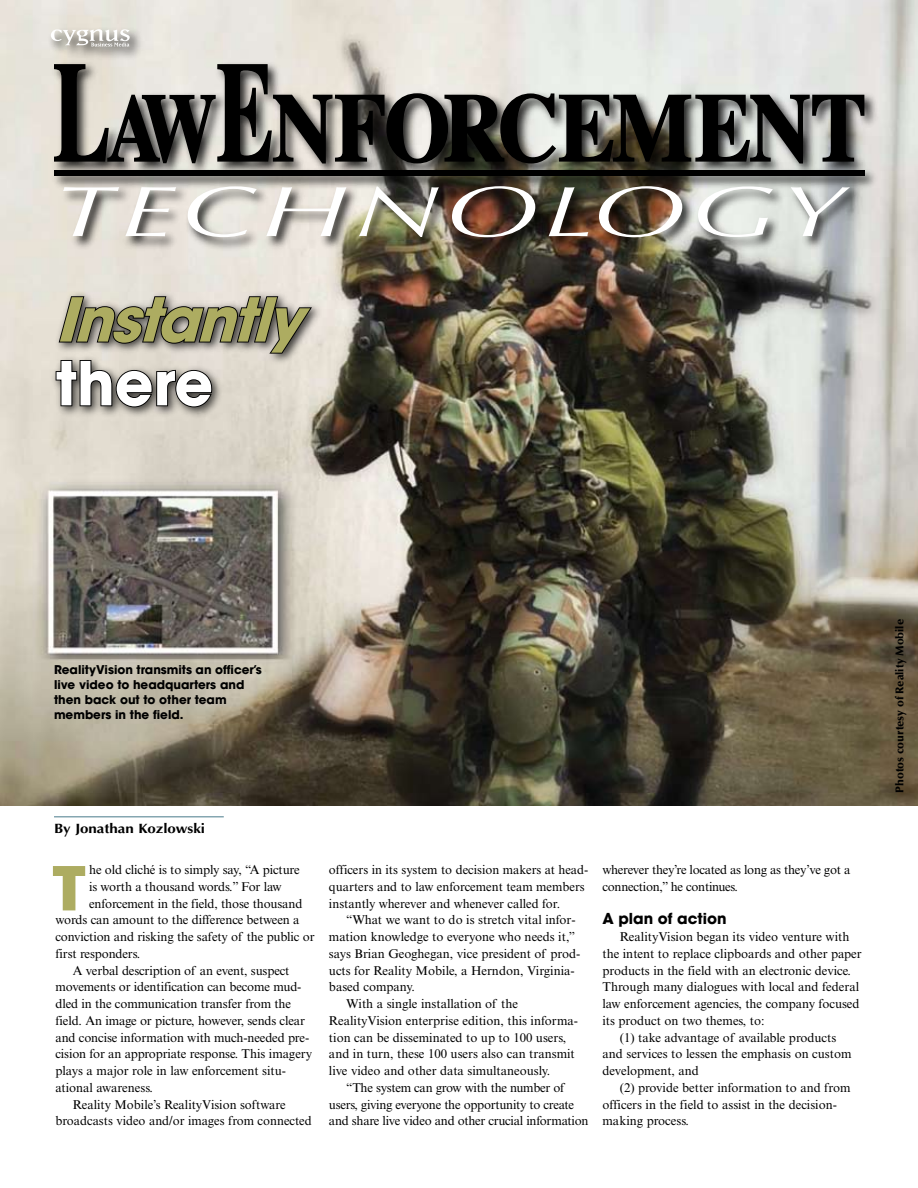
<style>
.page{position:relative;width:918px;height:1188px;background:#fff}
.page>*{position:absolute;margin:0;border:0;box-sizing:border-box;transform-origin:0 0}
.t1{font:italic 700 60px "ITC Avant Garde Std";color:#adac61}
.t2{font:700 60px "ITC Avant Garde Std";color:#fff}
.t3{font:700 60px "ITC Avant Garde Std";color:#adac61;scale:1.12 1}
.t4{font:700 15px "ITC Avant Garde Std";color:#000}
.t5{font:700 13.5px "Optima LT Std";color:#000;scale:1.12 1}
.t6{font:12.75px/16.8px "Times New Roman MT Std";color:#000}
.t7{font:12.75px/16.8px "Times New Roman MT Std";letter-spacing:-.02em;color:#000}
.t8{font:700 12px/15px "ITC Avant Garde Std";color:#000}
.t9{font:900 11.25px "Optima LT Std";color:#000}
</style>
<div class="page">
<img style="left:0;top:0;width:918px;height:806px">
<div style="left:49px;top:290px;width:274px;height:130px;background:#000;opacity:.75"></div>
<svg style="left:55px;top:295px;width:259px;height:113px;background:#918d86"></svg>
<hr style="left:54px;top:816px;width:170px;height:2px;background:#85a6b1">
<div style="left:50px;top:61px;width:830px;height:191px;background:#000;opacity:.85"></div>
<svg style="left:54px;top:64px;width:811px;height:100px;background:#7c7c77"></svg>
<svg style="left:63px;top:187px;width:56px;height:49px"></svg>
<svg style="left:125px;top:187px;width:51px;height:49px"></svg>
<svg style="left:188px;top:186px;width:69px;height:51px"></svg>
<svg style="left:266px;top:187px;width:80px;height:49px"></svg>
<svg style="left:359px;top:187px;width:80px;height:50px"></svg>
<svg style="left:452px;top:186px;width:83px;height:51px"></svg>
<svg style="left:549px;top:187px;width:39px;height:49px"></svg>
<img style="left:599px;top:186px;width:83px;height:51px">
<svg style="left:698px;top:186px;width:75px;height:51px"></svg>
<svg style="left:791px;top:187px;width:59px;height:49px"></svg>
<div style="left:54px;top:171px;width:811px;height:5px;background:#000"></div>
<div style="left:47px;top:25px;width:97px;height:36px;background:#000;opacity:.85"></div>
<svg style="left:51px;top:29px;width:79px;height:18px"></svg>
<h1 class="t1" style="left:56px;top:281px;width:268px">Instantly</h1>
<h1 class="t2" style="left:56px;top:344px;width:159px">there</h1>
<p class="t8" style="left:54px;top:662px;width:209px">RealityVision transmits an officer’s live video to headquarters and then back out to other team members in the field.</p>
<p class="t5" style="left:54px;top:821px;width:136px">By Jonathan Kozlowski</p>
<p class="t6" style="left:89px;top:862px;width:212px">he old cliché is to simply say, “A picture</p>
<p class="t6" style="left:89px;top:878px;width:194px">is worth a thousand words.” For law</p>
<p class="t6" style="left:89px;top:895px;width:215px">enforcement in the field, those thousand</p>
<p class="t6" style="left:56px;top:912px;width:246px">words can amount to the difference between a</p>
<p class="t6" style="left:56px;top:929px;width:261px">conviction and risking the safety of the public or</p>
<p class="t6" style="left:56px;top:945px;width:86px">first responders.</p>
<p class="t6" style="left:73px;top:962px;width:218px">A verbal description of an event, suspect</p>
<p class="t6" style="left:56px;top:979px;width:248px">movements or identification can become mud-</p>
<p class="t6" style="left:56px;top:995px;width:237px">dled in the communication transfer from the</p>
<p class="t6" style="left:56px;top:1012px;width:251px">field. An image or picture, however, sends clear</p>
<p class="t6" style="left:56px;top:1029px;width:255px">and concise information with much-needed pre-</p>
<p class="t6" style="left:56px;top:1046px;width:258px">cision for an appropriate response. This imagery</p>
<p class="t6" style="left:56px;top:1062px;width:232px">plays a major role in law enforcement situ-</p>
<p class="t6" style="left:56px;top:1079px;width:99px">ational awareness.</p>
<p class="t6" style="left:73px;top:1096px;width:214px">Reality Mobile’s RealityVision software</p>
<p class="t6" style="left:56px;top:1113px;width:258px">broadcasts video and/or images from connected</p>
<h1 class="t3" style="left:52px;top:849px;width:31px">T</h1>
<p class="t6" style="left:329px;top:862px;width:261px">officers in its system to decision makers at head&shy;quarters and to law enforcement team members instantly wherever and whenever called for.</p>
<p class="t6" style="left:346px;top:912px;width:231px">“What we want to do is stretch vital infor-</p>
<p class="t6" style="left:329px;top:929px;width:248px">mation knowledge to everyone who needs it,”</p>
<p class="t6" style="left:329px;top:945px;width:253px">says Brian Geoghegan, vice president of prod-</p>
<p class="t6" style="left:329px;top:962px;width:247px">ucts for Reality Mobile, a Herndon, Virginia-</p>
<p class="t6" style="left:329px;top:979px;width:87px">based company.</p>
<p class="t6" style="left:346px;top:995px;width:173px">With a single installation of the</p>
<p class="t6" style="left:329px;top:1012px;width:251px">RealityVision enterprise edition, this informa-</p>
<p class="t6" style="left:329px;top:1029px;width:239px">tion can be disseminated to up to 100 users,</p>
<p class="t6" style="left:329px;top:1046px;width:247px">and in turn, these 100 users also can transmit</p>
<p class="t6" style="left:329px;top:1062px;width:223px">live video and other data simultaneously.</p>
<p class="t7" style="left:346px;top:1079px;width:220px">“The system can grow with the number of</p>
<p class="t7" style="left:329px;top:1096px;width:247px">users, giving everyone the opportunity to create</p>
<p class="t7" style="left:329px;top:1113px;width:261px">and share live video and other crucial information</p>
<p class="t7" style="left:603px;top:862px;width:249px">wherever they’re located as long as they’ve got a connection,” he continues.</p>
<p class="t4" style="left:602px;top:909px;width:126px">A plan of action</p>
<p class="t6" style="left:620px;top:929px;width:231px">RealityVision began its video venture with</p>
<p class="t6" style="left:602px;top:945px;width:261px">the intent to replace clipboards and other paper</p>
<p class="t6" style="left:602px;top:962px;width:250px">products in the field with an electronic device.</p>
<p class="t6" style="left:602px;top:979px;width:258px">Through many dialogues with local and federal</p>
<p class="t6" style="left:602px;top:995px;width:259px">law enforcement agencies, the company focused</p>
<p class="t6" style="left:602px;top:1012px;width:164px">its product on two themes, to:</p>
<p class="t6" style="left:620px;top:1029px;width:218px">(1) take advantage of available products</p>
<p class="t6" style="left:602px;top:1046px;width:251px">and services to lessen the emphasis on custom</p>
<p class="t6" style="left:602px;top:1062px;width:98px">development, and</p>
<p class="t6" style="left:620px;top:1079px;width:232px">(2) provide better information to and from</p>
<p class="t6" style="left:602px;top:1096px;width:236px">officers in the field to assist in the decision-</p>
<p class="t6" style="left:602px;top:1113px;width:88px">making process.</p>
<p class="t9" style="left:893px;top:793px;width:175px;rotate:-90deg">Photos courtesy of Reality Mobile</p>
</div>
